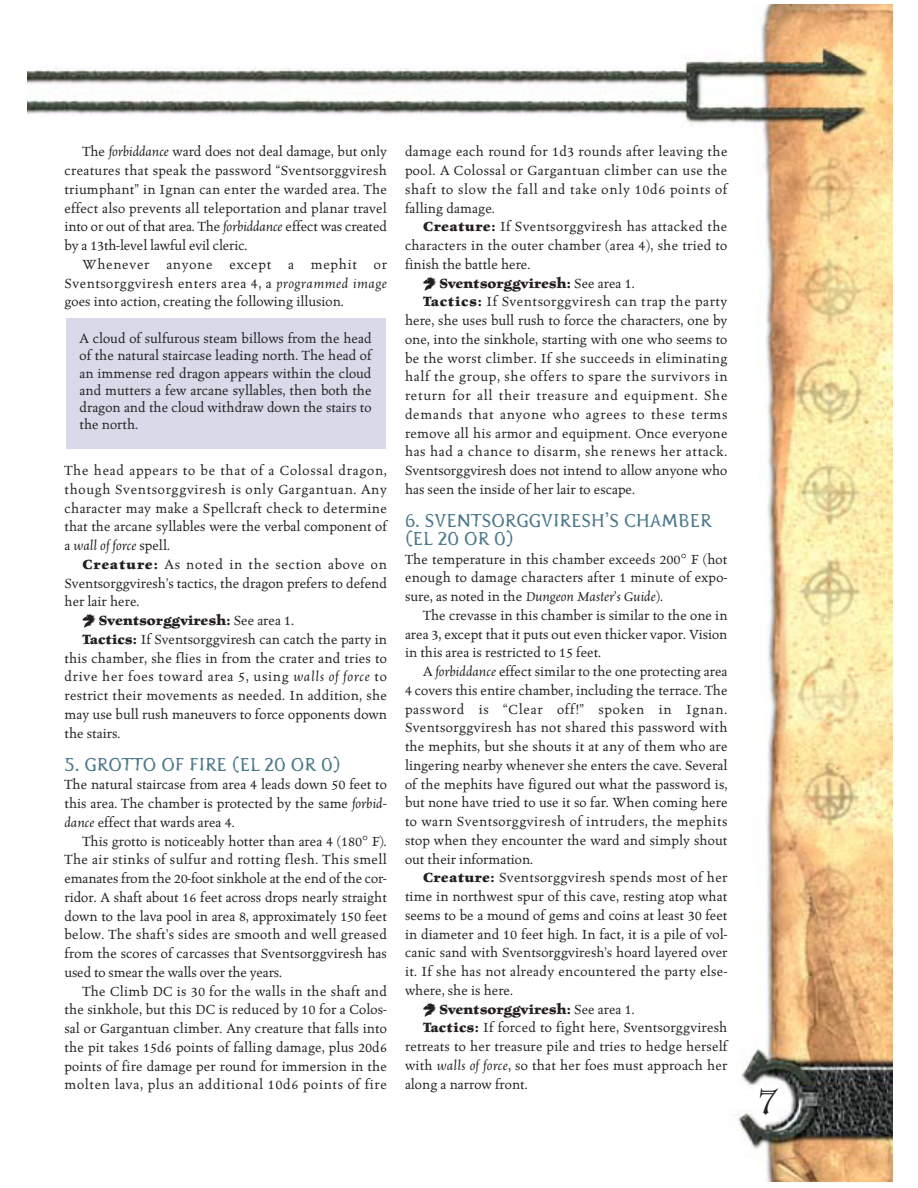
<style>
.page{position:relative;width:918px;height:1188px;background:#fff}
.page>*{position:absolute;margin:0;border:0;box-sizing:border-box;transform-origin:0 0}
.t1{font:34.5px "Alchemy Gold A24";color:#231f1f}
.t2{font:18px/18px "Pterra dactyl";color:#4c788b}
.t3{font:500 15px/18.8px "Celestia Antiqua";letter-spacing:.005em;color:#231f1f;text-align:justify}
.t4{font:500 15px "Celestia Antiqua";letter-spacing:.045em;color:#231f1f}
.t5{font:500 15px "Celestia Antiqua";letter-spacing:.04em;color:#231f1f}
.t6{font:700 15px "Celestia Antiqua";color:#231f1f}
.t7{font:500 15px "Celestia Antiqua";letter-spacing:.025em;color:#231f1f}
.t8{font:500 15px "Celestia Antiqua";letter-spacing:.035em;color:#231f1f}
.s1{font-style:italic}
.s2{font-weight:700}
.s3{font-weight:500}
</style>
<div class="page">
<img style="left:27px;top:4px;width:865px;height:1178px">
<div style="left:66px;top:318px;width:319px;height:131px;background:#d8daea"></div>
<svg style="left:83px;top:613px;width:13px;height:15px"></svg>
<svg style="left:363px;top:835px;width:4px;height:5px"></svg>
<svg style="left:423px;top:276px;width:13px;height:14px"></svg>
<svg style="left:682px;top:553px;width:4px;height:5px"></svg>
<svg style="left:423px;top:1002px;width:13px;height:14px"></svg>
<p class="t3" style="left:64px;top:143px;width:324px;text-indent:18px">The <span class="s1">forbiddance</span> ward does not deal damage, but only creatures that speak the password “Sventsorggviresh triumphant” in Ignan can enter the warded area. The effect also prevents all teleportation and planar travel into or out of that area. The <span class="s1">forbiddance</span> effect was created by a 13th-level lawful evil cleric.</p>
<p class="t3" style="left:64px;top:256px;width:324px;text-indent:18px">Whenever anyone except a mephit or Sventsorggviresh enters area 4, a <span class="s1">programmed image </span>goes into action, creating the following illusion.</p>
<p class="t3" style="left:80px;top:331px;width:294px;line-height:17.2px">A cloud of sulfurous steam billows from the head of the natural staircase leading north. The head of an immense red dragon appears within the cloud and mutters a few arcane syllables, then both the dragon and the cloud withdraw down the stairs to the north.</p>
<p class="t3" style="left:64px;top:462px;width:324px">The head appears to be that of a Colossal dragon, though Sventsorggviresh is only Gargantuan. Any character may make a Spellcraft check to determine that the arcane syllables were the verbal component of a <span class="s1">wall of force</span> spell.</p>
<p class="t4" style="left:82px;top:558px;width:306px"><span class="s2">Creature:</span> As noted in the section above on</p>
<p class="t3" style="left:64px;top:575px;width:324px">Sventsorggviresh’s tactics, the dragon prefers to defend</p>
<p class="t3" style="left:64px;top:593px;width:77px">her lair here.</p>
<p class="t6" style="left:99px;top:614px;width:197px">Sventsorggviresh: <span class="s3">See area 1.</span></p>
<p class="t3" style="left:82px;top:631px;width:306px"><span class="s2">Tactics:</span> If Sventsorggviresh can catch the party in</p>
<p class="t3" style="left:64px;top:650px;width:324px">this chamber, she flies in from the crater and tries to</p>
<p class="t4" style="left:64px;top:671px;width:324px">drive her foes toward area 5, using <span class="s1">walls of force</span> to</p>
<p class="t3" style="left:64px;top:687px;width:324px">restrict their movements as needed. In addition, she</p>
<p class="t3" style="left:64px;top:706px;width:324px">may use bull rush maneuvers to force opponents down</p>
<p class="t3" style="left:64px;top:725px;width:57px">the stairs.</p>
<p class="t2" style="left:64px;top:757px;width:278px">5. GROTTO OF FIRE (EL 20 OR 0)</p>
<p class="t3" style="left:64px;top:776px;width:324px">The natural staircase from area 4 leads down 50 feet to this area. The chamber is protected by the same <span class="s1">forbid&shy;dance</span> effect that wards area 4.</p>
<p class="t3" style="left:65px;top:833px;width:324px;text-indent:18px">This grotto is noticeably hotter than area 4 (180 F).<br>The air stinks of sulfur and rotting flesh. This smell emanates from the 20-foot sinkhole at the end of the cor&shy;ridor. A shaft about 16 feet across drops nearly straight down to the lava pool in area 8, approximately 150 feet below. The shaft’s sides are smooth and well greased from the scores of carcasses that Sventsorggviresh has used to smear the walls over the years.</p>
<p class="t3" style="left:65px;top:983px;width:324px;text-indent:18px">The Climb DC is 30 for the walls in the shaft and the sinkhole, but this DC is reduced by 10 for a Colos&shy;sal or Gargantuan climber. Any creature that falls into the pit takes 15d6 points of falling damage, plus 20d6 points of fire damage per round for immersion in the molten lava, plus an additional 10d6 points of fire</p>
<p class="t3" style="left:405px;top:143px;width:324px">damage each round for 1d3 rounds after leaving the pool. A Colossal or Gargantuan climber can use the shaft to slow the fall and take only 10d6 points of falling damage.</p>
<p class="t7" style="left:423px;top:221px;width:306px"><span class="s2">Creature:</span> If Sventsorggviresh has attacked the</p>
<p class="t3" style="left:405px;top:237px;width:324px">characters in the outer chamber (area 4), she tried to</p>
<p class="t3" style="left:405px;top:256px;width:127px">finish the battle here.</p>
<p class="t6" style="left:439px;top:277px;width:197px">Sventsorggviresh: <span class="s3">See area 1.</span></p>
<p class="t8" style="left:423px;top:296px;width:306px"><span class="s2">Tactics:</span> If Sventsorggviresh can trap the party</p>
<p class="t3" style="left:405px;top:312px;width:324px">here, she uses bull rush to force the characters, one by</p>
<p class="t3" style="left:405px;top:331px;width:324px">one, into the sinkhole, starting with one who seems to</p>
<p class="t3" style="left:405px;top:350px;width:324px">be the worst climber. If she succeeds in eliminating</p>
<p class="t5" style="left:405px;top:371px;width:324px">half the group, she offers to spare the survivors in</p>
<p class="t4" style="left:405px;top:389px;width:324px">return for all their treasure and equipment. She</p>
<p class="t4" style="left:405px;top:408px;width:324px">demands that anyone who agrees to these terms</p>
<p class="t3" style="left:405px;top:425px;width:324px">remove all his armor and equipment. Once everyone</p>
<p class="t5" style="left:405px;top:446px;width:324px">has had a chance to disarm, she renews her attack.</p>
<p class="t3" style="left:405px;top:462px;width:324px">Sventsorggviresh does not intend to allow anyone who</p>
<p class="t3" style="left:405px;top:481px;width:232px">has seen the inside of her lair to escape.</p>
<p class="t2" style="left:405px;top:514px;width:308px">6. SVENTSORGGVIRESH’S CHAMBER (EL 20 OR 0)</p>
<p class="t3" style="left:405px;top:551px;width:324px">The temperature in this chamber exceeds 200 F (hot enough to damage characters after 1 minute of expo&shy;sure, as noted in the <span class="s1">Dungeon Master’s Guide</span>).</p>
<p class="t3" style="left:405px;top:607px;width:324px;text-indent:18px">The crevasse in this chamber is similar to the one in area 3, except that it puts out even thicker vapor. Vision in this area is restricted to 15 feet.</p>
<p class="t3" style="left:405px;top:663px;width:324px;text-indent:18px">A <span class="s1">forbiddance</span> effect similar to the one protecting area 4 covers this entire chamber, including the terrace. The password is “Clear off!” spoken in Ignan.<br>Sventsorggviresh has not shared this password with the mephits, but she shouts it at any of them who are lingering nearby whenever she enters the cave. Several of the mephits have figured out what the password is, but none have tried to use it so far. When coming here to warn Sventsorggviresh of intruders, the mephits stop when they encounter the ward and simply shout out their information.</p>
<p class="t3" style="left:423px;top:869px;width:306px"><span class="s2">Creature:</span> Sventsorggviresh spends most of her</p>
<p class="t3" style="left:405px;top:888px;width:324px">time in northwest spur of this cave, resting atop what</p>
<p class="t3" style="left:405px;top:907px;width:324px">seems to be a mound of gems and coins at least 30 feet</p>
<p class="t3" style="left:405px;top:926px;width:324px">in diameter and 10 feet high. In fact, it is a pile of vol-</p>
<p class="t3" style="left:405px;top:944px;width:324px">canic sand with Sventsorggviresh’s hoard layered over</p>
<p class="t3" style="left:405px;top:963px;width:324px">it. If she has not already encountered the party else-</p>
<p class="t3" style="left:405px;top:982px;width:110px">where, she is here.</p>
<p class="t6" style="left:439px;top:1003px;width:197px">Sventsorggviresh: <span class="s3">See area 1.</span></p>
<p class="t3" style="left:423px;top:1019px;width:306px"><span class="s2">Tactics:</span> If forced to fight here, Sventsorggviresh</p>
<p class="t3" style="left:405px;top:1038px;width:324px">retreats to her treasure pile and tries to hedge herself</p>
<p class="t3" style="left:405px;top:1057px;width:324px">with <span class="s1">walls of force</span>, so that her foes must approach her</p>
<p class="t3" style="left:405px;top:1076px;width:124px">along a narrow front.</p>
<h1 class="t1" style="left:758px;top:1080px;width:22px">7</h1>
</div>
